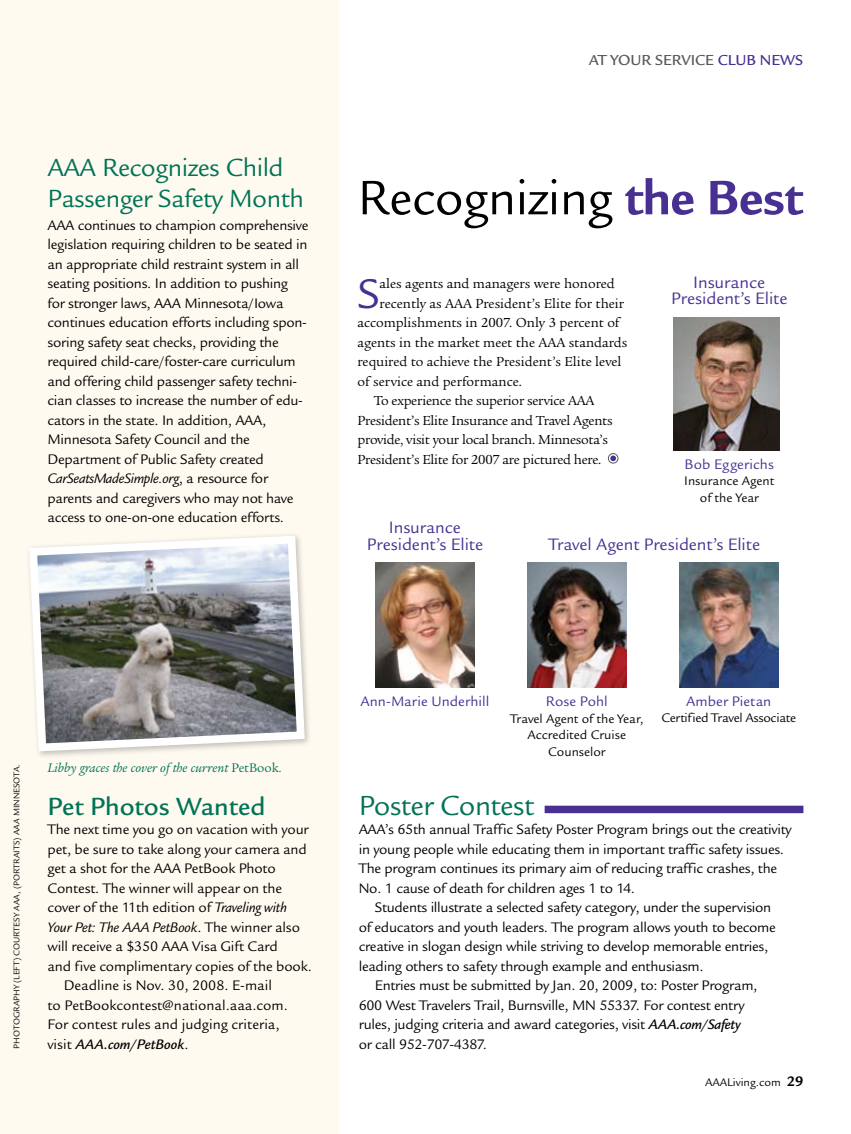
<style>
.page{position:relative;width:851px;height:1134px;background:#fff}
.page>*{position:absolute;margin:0;border:0;box-sizing:border-box;transform-origin:0 0}
.t1{font:52.5px "Legacy San ITC";letter-spacing:-.01em;color:#000}
.t2{font:45px "Legacy San ITC";color:#482f92}
.t3{font:30px "Legacy San ITC";letter-spacing:-.02em;color:#007356}
.t4{font:27px/31.5px "Legacy San ITC";letter-spacing:-.02em;color:#007356}
.t5{font:500 27px "Legacy San ITC";letter-spacing:-.01em;color:#007356}
.t6{font:18px "Legacy San ITC";color:#482f92}
.t7{font:500 15.75px "Legacy San ITC";color:#58595b}
.t8{font:15px/19.5px "Legacy San ITC";letter-spacing:-.02em;color:#000}
.t9{font:15px "Legacy San ITC";color:#000}
.t10{font:15px "Legacy San ITC";letter-spacing:.005em;color:#482f92}
.t11{font:italic 15px "Legacy San ITC";letter-spacing:-.01em;color:#000}
.t12{font:italic 500 15px "Legacy San ITC";color:#000}
.t13{font:14.25px "Legacy Ser ITC";letter-spacing:-.005em;color:#000}
.t14{font:13.5px/16.5px "Legacy San ITC";color:#000;text-align:center}
.t15{font:italic 13.5px "Legacy Ser ITC";color:#007356}
.t16{font:13.5px "Legacy San ITC";letter-spacing:-.02em;color:#000}
.t17{font:12px "Legacy San ITC";color:#000}
.t18{font:9px "Legacy San ITC";color:#000}
.s1{font-style:italic}
.s2{color:#482f92}
.s3{font-weight:700;color:#482f92}
.s4{font-style:normal}
.s5{font-weight:400;font-style:normal}
.s6{font-weight:500;font-style:italic}
.s7{font-weight:700;font-size:15px}
</style>
<div class="page">
<div style="left:0;top:0;width:338px;height:1134px;background:#fffaf0"></div>
<div style="left:608px;top:453px;width:10px;height:11px;border:1px solid #58595b;border-radius:50%"></div>
<svg style="left:610px;top:456px;width:6px;height:5px"></svg>
<div style="left:544px;top:806px;width:259px;height:7px;background:#482f92"></div>
<img style="left:673px;top:317px;width:106px;height:133px">
<img style="left:527px;top:563px;width:99px;height:124px">
<img style="left:679px;top:563px;width:99px;height:124px">
<img style="left:375px;top:563px;width:99px;height:124px">
<svg style="left:29px;top:535px;width:280px;height:220px"></svg>
<p class="t4" style="left:48px;top:152px;width:258px">AAA Recognizes Child<br>Passenger Safety Month</p>
<p class="t8" style="left:48px;top:215px;width:262px">AAA continues to champion comprehensive legislation requiring children to be seated in an appropriate child restraint system in all seating positions. In addition to pushing for stronger laws, AAA Minnesota/Iowa continues education efforts including spon&shy;soring safety seat checks, providing the required child-care/foster-care curriculum and offering child passenger safety techni&shy;cian classes to increase the number of edu&shy;cators in the state. In addition, AAA, Minnesota Safety Council and the Department of Public Safety created <span class="s1">CarSeatsMadeSimple.org</span>, a resource for parents and caregivers who may not have access to one-on-one education efforts.</p>
<p class="t7" style="left:588px;top:51px;width:216px">AT YOUR SERVICE <span class="s2">CLUB NEWS</span></p>
<p class="t1" style="left:357px;top:168px;width:446px">Recognizing <span class="s3">the Best</span></p>
<p class="t6" style="left:693px;top:272px;width:73px">Insurance</p>
<p class="t6" style="left:671px;top:289px;width:118px">President’s Elite</p>
<p class="t2" style="left:357px;top:268px;width:24px">S</p>
<p class="t13" style="left:379px;top:275px;width:237px">ales agents and managers were honored</p>
<p class="t13" style="left:379px;top:295px;width:246px">recently as AAA President’s Elite for their</p>
<p class="t13" style="left:357px;top:314px;width:264px">accomplishments in 2007. Only 3 percent of</p>
<p class="t13" style="left:357px;top:334px;width:271px">agents in the market meet the AAA standards</p>
<p class="t13" style="left:357px;top:353px;width:265px">required to achieve the President’s Elite level</p>
<p class="t13" style="left:357px;top:373px;width:166px">of service and performance.</p>
<p class="t13" style="left:373px;top:392px;width:222px">To experience the superior service AAA</p>
<p class="t13" style="left:357px;top:412px;width:256px">President’s Elite Insurance and Travel Agents</p>
<p class="t13" style="left:357px;top:431px;width:252px">provide, visit your local branch. Minnesota’s</p>
<p class="t13" style="left:357px;top:451px;width:245px">President’s Elite for 2007 are pictured here.</p>
<p class="t10" style="left:684px;top:456px;width:91px">Bob Eggerichs</p>
<p class="t14" style="left:684px;top:473px;width:91px">Insurance Agent of the Year</p>
<p class="t6" style="left:548px;top:534px;width:213px">Travel Agent President’s Elite</p>
<p class="t6" style="left:389px;top:517px;width:73px">Insurance</p>
<p class="t6" style="left:367px;top:534px;width:118px">President’s Elite</p>
<p class="t18" style="left:12px;top:1048px;width:286px;rotate:-90deg">PHOTOGRAPHY (left) courtesy aaa, (portraits) aaa Minnesota.</p>
<p class="t15" style="left:48px;top:760px;width:236px">Libby graces the cover of the current <span class="s4">PetBook</span>.</p>
<p class="t5" style="left:48px;top:791px;width:219px">PET PHOTOS WANTED</p>
<p class="t8" style="left:48px;top:820px;width:262px">The next time you go on vacation with your</p>
<p class="t8" style="left:48px;top:839px;width:261px">pet, be sure to take along your camera and</p>
<p class="t8" style="left:48px;top:859px;width:230px">get a shot for the AAA PetBook Photo</p>
<p class="t8" style="left:48px;top:878px;width:236px">Contest. The winner will appear on the</p>
<p class="t8" style="left:48px;top:898px;width:241px">cover of the 11th edition of <span class="s1">Traveling with</span></p>
<p class="t11" style="left:48px;top:919px;width:254px">Your Pet: The AAA PetBook<span class="s4">. The winner also</span></p>
<p class="t8" style="left:48px;top:937px;width:232px">will receive a $350 AAA Visa Gift Card</p>
<p class="t8" style="left:48px;top:956px;width:266px">and five complimentary copies of the book.</p>
<p class="t9" style="left:64px;top:977px;width:210px">Deadline is Nov. 30, 2008. E-mail</p>
<p class="t9" style="left:48px;top:996px;width:242px">to PetBookcontest@national.aaa.com.</p>
<p class="t9" style="left:48px;top:1016px;width:233px">For contest rules and judging criteria,</p>
<p class="t12" style="left:48px;top:1035px;width:142px"><span class="s5">visit</span> AAA.com/PetBook<span class="s5">.</span></p>
<p class="t10" style="left:360px;top:692px;width:131px">Ann-Marie Underhill</p>
<p class="t10" style="left:686px;top:692px;width:87px">Amber Pietan</p>
<p class="t16" style="left:661px;top:710px;width:136px">Certified Travel Associate</p>
<p class="t10" style="left:545px;top:693px;width:64px">Rose Pohl</p>
<p class="t14" style="left:510px;top:710px;width:135px">Travel Agent of the Year,<br>Accredited Cruise<br>Counselor</p>
<p class="t3" style="left:359px;top:788px;width:177px">Poster Contest</p>
<p class="t8" style="left:359px;top:820px;width:434px">AAA’s 65th annual Traffic Safety Poster Program brings out the creativity in young people while educating them in important traffic safety issues.<br>The program continues its primary aim of reducing traffic crashes, the No. 1 cause of death for children ages 1 to 14.</p>
<p class="t8" style="left:359px;top:898px;width:418px;text-indent:16px">Students illustrate a selected safety category, under the supervision of educators and youth leaders. The program allows youth to become creative in slogan design while striving to develop memorable entries, leading others to safety through example and enthusiasm.</p>
<p class="t8" style="left:359px;top:976px;width:400px;text-indent:16px">Entries must be submitted by Jan. 20, 2009, to: Poster Program, 600 West Travelers Trail, Burnsville, MN 55337. For contest entry rules, judging criteria and award categories, visit <span class="s6">AAA.com/Safety </span>or call 952-707-4387.</p>
<p class="t17" style="left:705px;top:1075px;width:100px">AAALiving.com <span class="s7">29</span></p>
</div>
